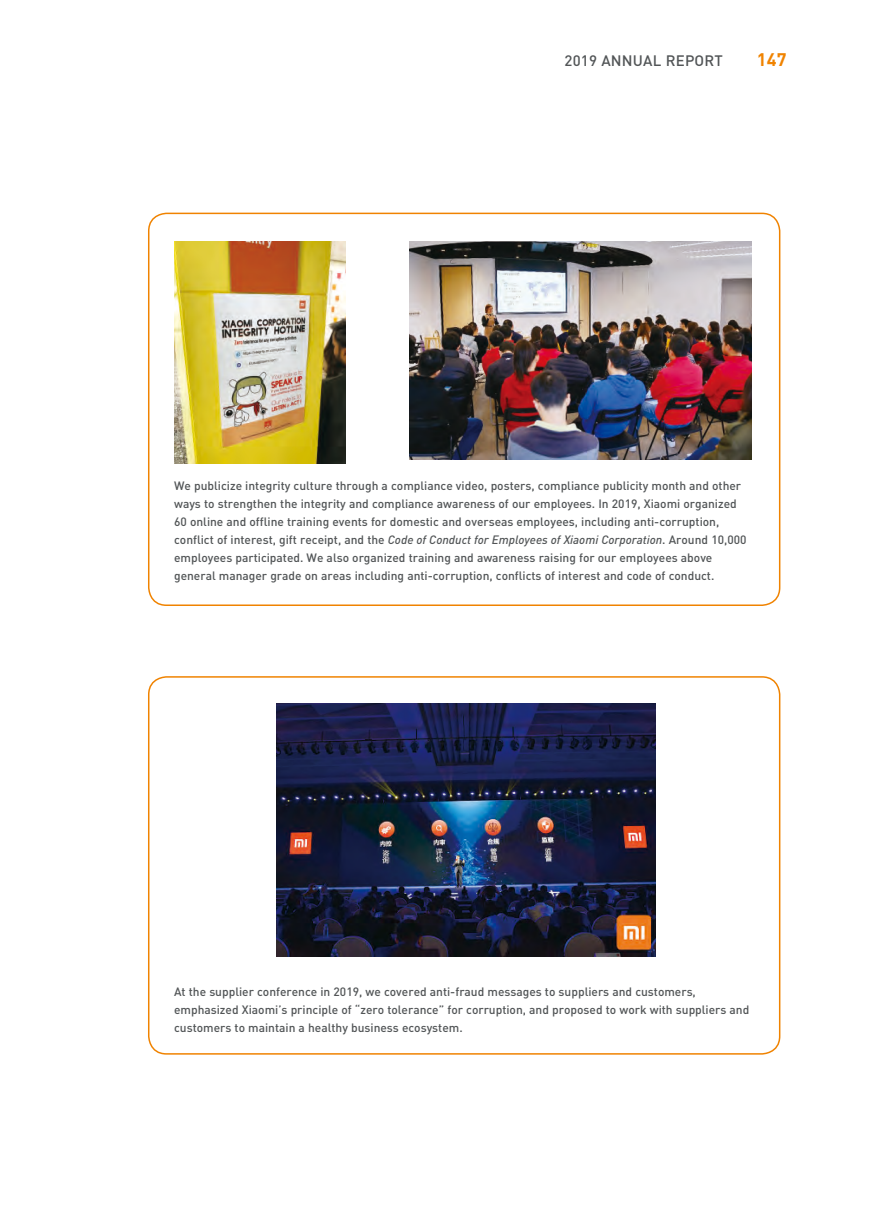
<style>
.page{position:relative;width:893px;height:1212px;background:#fff}
.page>*{position:absolute;margin:0;border:0;box-sizing:border-box;transform-origin:0 0}
.t1{font:700 18px "DIN";color:#f08300}
.t2{font:500 15px "DIN";letter-spacing:.01em;color:#525557}
.t3{font:500 12px/18px "DIN";color:#525557}
.s1{font-style:italic}
</style>
<div class="page">
<div style="left:148px;top:213px;width:632px;height:393px;border:2px solid #f08300;border-radius:18px"></div>
<img style="left:174px;top:242px;width:171px;height:222px">
<img style="left:410px;top:242px;width:342px;height:217px">
<div style="left:148px;top:676px;width:632px;height:378px;border:2px solid #f08300;border-radius:18px"></div>
<img style="left:276px;top:703px;width:379px;height:253px">
<p class="t2" style="left:565px;top:51px;width:160px">2019 ANNUAL REPORT</p>
<h1 class="t1" style="left:757px;top:48px;width:31px">147</h1>
<p class="t3" style="left:174px;top:476px;width:574px">We publicize integrity culture through a compliance video, posters, compliance publicity month and other ways to strengthen the integrity and compliance awareness of our employees. In 2019, Xiaomi organized 60 online and offline training events for domestic and overseas employees, including anti-corruption, conflict of interest, gift receipt, and the <span class="s1">Code of Conduct for Employees of Xiaomi Corporation</span>. Around 10,000 employees participated. We also organized training and awareness raising for our employees above general manager grade on areas including anti-corruption, conflicts of interest and code of conduct.</p>
<p class="t3" style="left:174px;top:982px;width:577px">At the supplier conference in 2019, we covered anti-fraud messages to suppliers and customers, emphasized Xiaomi’s principle of “zero tolerance” for corruption, and proposed to work with suppliers and customers to maintain a healthy business ecosystem.</p>
</div>
